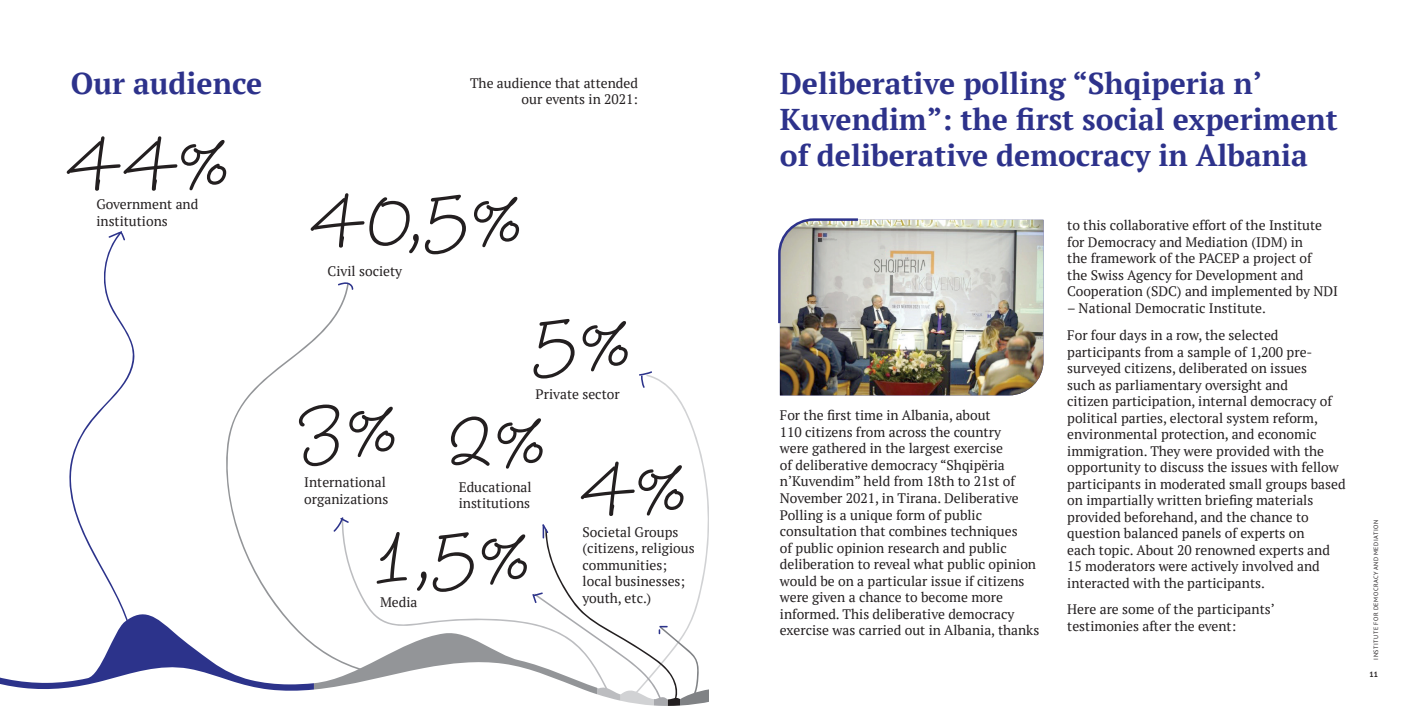
<style>
.page{position:relative;width:1418px;height:709px;background:#fff}
.page>*{position:absolute;margin:0;border:0;box-sizing:border-box;transform-origin:0 0}
.t1{font:700 30px/36px "PT Serif";color:#2d328b}
.t2{font:13.75px/16.5px "PT Serif";color:#231f20}
.t3{font:700 7.5px "PT Sans";color:#231f20}
.t4{font:6.25px "PT Sans";letter-spacing:.08em;color:#231f20}
</style>
<div class="page">
<svg style="left:0;top:136px;width:709px;height:570px"></svg>
<img style="left:780px;top:220px;width:263px;height:175px">
<svg style="left:778px;top:218px;width:82px;height:107px;background:#b2b1ad"></svg>
<h1 class="t1" style="left:71px;top:65px;width:193px">Our audience</h1>
<p class="t2" style="left:470px;top:74px;width:169px;text-align:right">The audience that attended our events in 2021:</p>
<p class="t2" style="left:96px;top:196px;width:104px">Government and institutions</p>
<p class="t2" style="left:327px;top:263px;width:76px">Civil society</p>
<p class="t2" style="left:304px;top:474px;width:85px">International organizations</p>
<p class="t2" style="left:380px;top:593px;width:39px">Media</p>
<p class="t2" style="left:535px;top:386px;width:86px">Private sector</p>
<p class="t2" style="left:458px;top:478px;width:74px">Educational institutions</p>
<p class="t2" style="left:582px;top:523px;width:114px">Societal Groups (citizens, religious communities; local businesses; youth, etc.)</p>
<h1 class="t1" style="left:780px;top:65px;width:559px">Deliberative polling “Shqiperia n’<br>Kuvendim”: the first social experiment of deliberative democracy in Albania</h1>
<p class="t2" style="left:780px;top:407px;width:261px">For the first time in Albania, about<br>110 citizens from across the country<br>were gathered in the largest exercise<br>of deliberative democracy “Shqipëria n’Kuvendim” held from 18th to 21st of November 2021, in Tirana. Deliberative Polling is a unique form of public consultation that combines techniques<br>of public opinion research and public deliberation to reveal what public opinion would be on a particular issue if citizens were given a chance to become more informed. This deliberative democracy exercise was carried out in Albania, thanks</p>
<p class="t2" style="left:1067px;top:217px;width:272px">to this collaborative effort of the Institute for Democracy and Mediation (IDM) in<br>the framework of the PACEP a project of<br>the Swiss Agency for Development and Cooperation (SDC) and implemented by NDI</p>
<p class="t2" style="left:1067px;top:294px;width:213px;line-height:27.1px">– National Democratic Institute.<br>For four days in a row, the selected</p>
<p class="t2" style="left:1067px;top:343px;width:280px">participants from a sample of 1,200 pre&shy;surveyed citizens, deliberated on issues<br>such as parliamentary oversight and<br>citizen participation, internal democracy of political parties, electoral system reform, environmental protection, and economic immigration. They were provided with the opportunity to discuss the issues with fellow participants in moderated small groups based on impartially written briefing materials provided beforehand, and the chance to question balanced panels of experts on<br>each topic. About 20 renowned experts and 15 moderators were actively involved and interacted with the participants.</p>
<p class="t2" style="left:1067px;top:601px;width:209px">Here are some of the participants’ testimonies after the event:</p>
<p class="t4" style="left:1371px;top:659px;width:141px;rotate:-90deg">INSTITUTE FOR DEMOCRACY AND MEDIATION</p>
<p class="t3" style="left:1369px;top:669px;width:10px">11</p>
</div>
